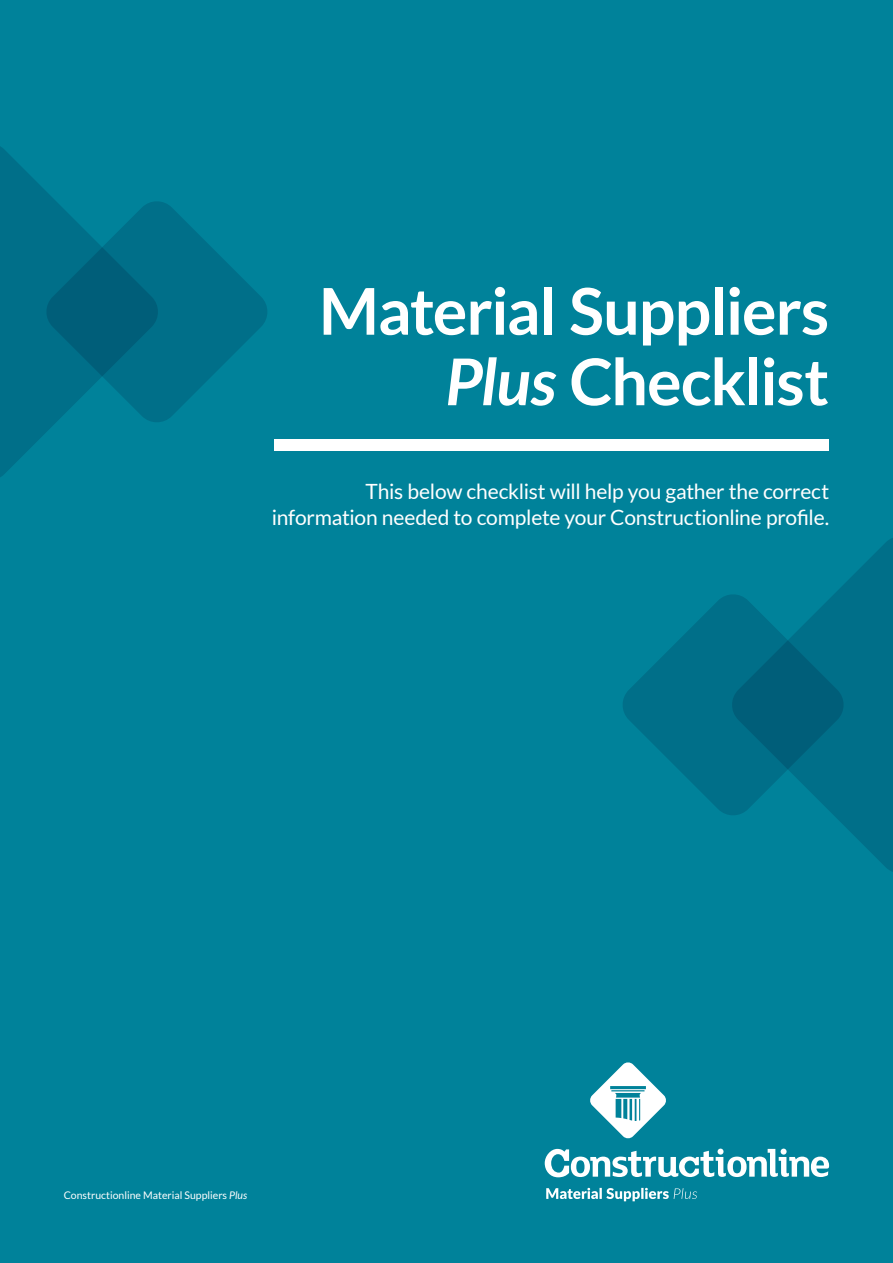
<style>
.page{position:relative;width:893px;height:1263px;background:#00829a}
.page>*{position:absolute;margin:0;border:0;box-sizing:border-box;transform-origin:0 0}
.t1{font:700 64.5px/70.5px "Lato";letter-spacing:-.02em;color:#fff;text-align:right}
.t2{font:21px/26.2px "Lato";letter-spacing:-.01em;color:#fff;text-align:right}
.t3{font:10.5px "Lato";color:#fff}
.s1{font-style:italic}
</style>
<div class="page">
<div style="left:274px;top:439px;width:555px;height:11px;background:#fff"></div>
<svg style="left:545px;top:1148px;width:284px;height:29px"></svg>
<svg style="left:589px;top:1062px;width:78px;height:77px"></svg>
<svg style="left:546px;top:1188px;width:151px;height:13px;background:#53aaba"></svg>
<svg style="left:0;top:141px;width:160px;height:341px;background:#007992"></svg>
<svg style="left:44px;top:199px;width:225px;height:225px;background:#00728b"></svg>
<svg style="left:730px;top:534px;width:163px;height:341px;background:#007992"></svg>
<svg style="left:620px;top:592px;width:226px;height:225px;background:#00728b"></svg>
<h1 class="t1" style="left:319px;top:275px;width:512px">Material Suppliers<br><span class="s1">Plus</span> Checklist</h1>
<p class="t2" style="left:272px;top:478px;width:559px">This below checklist will help you gather the correct information needed to complete your Constructionline profile.</p>
<p class="t3" style="left:64px;top:1189px;width:185px">Constructionline Material Suppliers <span class="s1">Plus</span></p>
</div>
